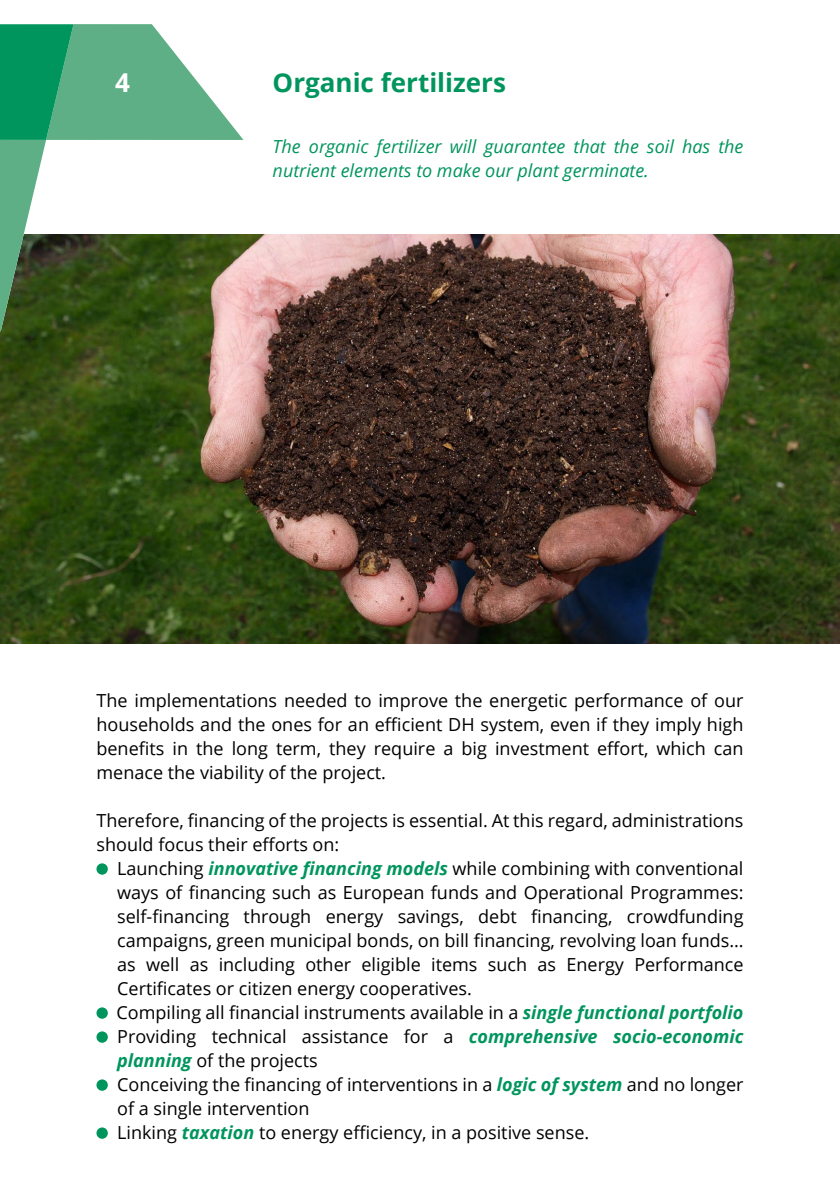
<style>
.page{position:relative;width:840px;height:1191px;background:#fff}
.page>*{position:absolute;margin:0;border:0;box-sizing:border-box;transform-origin:0 0}
.t1{font:700 26px "Open Sans";color:#00955d}
.t2{font:700 26px "Open Sans";color:#fff}
.t3{font:18px/24px "Open Sans";color:#000}
.t4{font:italic 18px/24px "Open Sans";color:#00955d}
.s1{font-weight:700;font-style:italic;color:#00955d}
</style>
<div class="page">
<img style="left:0;top:234px;width:839px;height:409px">
<div style="left:96px;top:863px;width:12px;height:11px;background:#00955d;border-radius:50%"></div>
<div style="left:96px;top:1007px;width:12px;height:11px;background:#00955d;border-radius:50%"></div>
<div style="left:96px;top:1031px;width:12px;height:11px;background:#00955d;border-radius:50%"></div>
<div style="left:96px;top:1079px;width:12px;height:11px;background:#00955d;border-radius:50%"></div>
<div style="left:96px;top:1127px;width:12px;height:11px;background:#00955d;border-radius:50%"></div>
<svg style="left:0;top:24px;width:243px;height:307px"></svg>
<h1 class="t2" style="left:115px;top:64px;width:16px">4</h1>
<h1 class="t1" style="left:272px;top:64px;width:235px">Organic fertilizers</h1>
<p class="t4" style="left:272px;top:134px;width:472px">The organic fertilizer will guarantee that the soil has the nutrient elements to make our plant germinate.</p>
<p class="t3" style="left:96px;top:687px;width:648px;text-align:justify">The implementations needed to improve the energetic performance of our households and the ones for an efficient DH system, even if they imply high benefits in the long term, they require a big investment effort, which can menace the viability of the project.</p>
<p class="t3" style="left:96px;top:807px;width:648px">Therefore, financing of the projects is essential. At this regard, administrations should focus their efforts on:</p>
<p class="t3" style="left:116px;top:855px;width:628px">Launching <span class="s1">innovative financing models</span> while combining with conventional ways of financing such as European funds and Operational Programmes: self-financing through energy savings, debt financing, crowdfunding campaigns, green municipal bonds, on bill financing, revolving loan funds… as well as including other eligible items such as Energy Performance Certificates or citizen energy cooperatives.<br>Compiling all financial instruments available in a <span class="s1">single functional portfolio </span>Providing technical assistance for a <span class="s1">comprehensive socio-economic planning</span> of the projects<br>Conceiving the financing of interventions in a <span class="s1">logic of system</span> and no longer of a single intervention<br>Linking <span class="s1">taxation</span> to energy efficiency, in a positive sense.</p>
</div>
